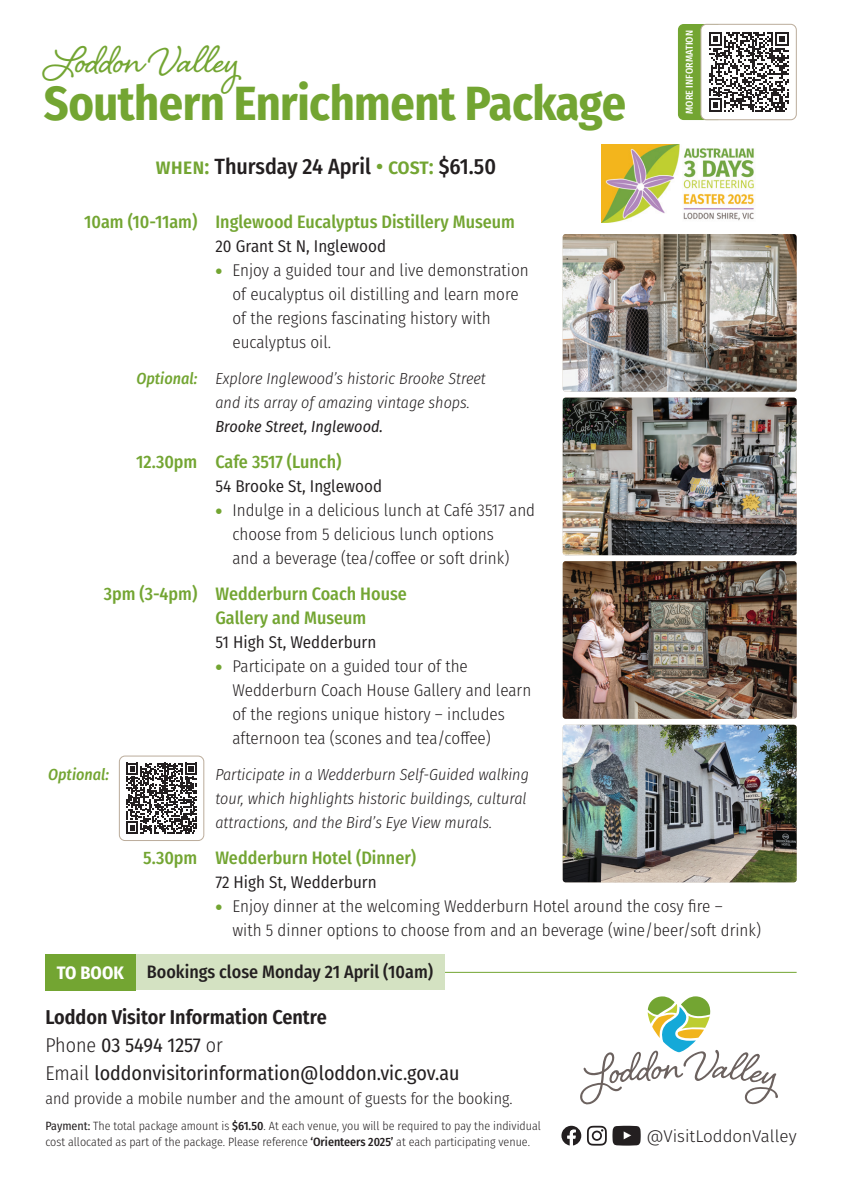
<style>
.page{position:relative;width:842px;height:1191px;background:#fff}
.page>*{position:absolute;margin:0;border:0;box-sizing:border-box;transform-origin:0 0}
.t1{font:700 48px "Fira Sans Condensed";letter-spacing:-.01em;color:#73a532}
.t2{font:48px "Shelby";letter-spacing:-.005em;color:#73a532}
.t3{font:500 22px "Fira Sans Condensed";color:#231f20}
.t4{font:20px/28px "Fira Sans Condensed";color:#231f20}
.t5{font:500 18px/24px "Fira Sans Condensed";color:#73a532}
.t6{font:500 18px "Fira Sans Condensed";color:#231f20}
.t7{font:700 18px "Fira Sans Condensed";letter-spacing:.01em;color:#fff}
.t8{font:300 17px/24px "Fira Sans Condensed";color:#231f20}
.t9{font:17px "Fira Sans Condensed";color:#231f20}
.t10{font:300 17px "Fira Sans";color:#231f20}
.t11{font:italic 300 16px/24px "Fira Sans Condensed";color:#231f20}
.t12{font:300 16px "Fira Sans Condensed";color:#231f20}
.t13{font:italic 16px "Fira Sans Condensed";color:#231f20}
.t14{font:italic 500 16px "Fira Sans Condensed";color:#73a532}
.t15{font:300 12px/16px "Fira Sans Condensed";color:#231f20}
.t16{font:500 10px "Fira Sans Condensed";letter-spacing:.01em;color:#fff}
.s1{color:#73a532}
.s2{font-weight:500;color:#73a532}
.s3{font-weight:600}
.s4{font-weight:300}
.s5{font-weight:400}
.s6{font-weight:500}
</style>
<div class="page">
<img style="left:563px;top:234px;width:234px;height:158px">
<img style="left:563px;top:725px;width:234px;height:157px">
<img style="left:563px;top:561px;width:234px;height:157px">
<img style="left:563px;top:398px;width:234px;height:157px">
<svg style="left:580px;top:996px;width:198px;height:108px"></svg>
<svg style="left:561px;top:1125px;width:20px;height:20px"></svg>
<svg style="left:587px;top:1125px;width:54px;height:20px"></svg>
<hr style="left:45px;top:972px;width:752px;height:1px;background:#73a532">
<svg style="left:126px;top:763px;width:71px;height:70px"></svg>
<div style="left:119px;top:755px;width:85px;height:86px;border:1px solid #bbac9b;border-radius:6px"></div>
<svg style="left:678px;top:24px;width:110px;height:96px"></svg>
<div style="left:701px;top:24px;width:96px;height:96px;border:1px solid #bbac9b;border-radius:6px"></div>
<div style="left:45px;top:954px;width:90px;height:36px;background:#73a532"></div>
<div style="left:135px;top:954px;width:309px;height:35px;background:#d4e2c2"></div>
<img style="left:602px;top:144px;width:152px;height:78px">
<h1 class="t2" style="left:45px;top:27px;width:194px">Loddon Valley</h1>
<h1 class="t1" style="left:44px;top:63px;width:584px">Southern Enrichment Package</h1>
<p class="t3" style="left:156px;top:149px;width:342px"><span class="s1">When:</span> Thursday 24 April <span class="s1">• Cost:</span> $61.50</p>
<p class="t16" style="left:681px;top:114px;width:85px;rotate:-90deg">MORE INFORMATION</p>
<p class="t5" style="left:84px;top:209px;width:432px">10am (10-11am) Inglewood Eucalyptus Distillery Museum</p>
<p class="t9" style="left:215px;top:233px;width:172px">20 Grant St N, Inglewood</p>
<p class="t8" style="left:232px;top:258px;width:298px;text-indent:-17px"><span class="s1">●</span> Enjoy a guided tour and live demonstration of eucalyptus oil distilling and learn more of the regions fascinating history with eucalyptus oil.</p>
<p class="t11" style="left:215px;top:366px;width:272px;text-indent:-79px"><span class="s2">Optional:</span> Explore Inglewood’s historic Brooke Street and its array of amazing vintage shops.</p>
<p class="t13" style="left:215px;top:415px;width:169px">Brooke Street, Inglewood.</p>
<p class="t5" style="left:136px;top:449px;width:207px">12.30pm Cafe 3517 (Lunch)</p>
<p class="t9" style="left:215px;top:473px;width:168px">54 Brooke St, Inglewood</p>
<p class="t8" style="left:232px;top:498px;width:304px;text-indent:-17px"><span class="s1">●</span> Indulge in a delicious lunch at Café 3517 and choose from 5 delicious lunch options<br>and a beverage (tea/coffee or soft drink)</p>
<p class="t5" style="left:215px;top:581px;width:193px;text-indent:-112px">3pm (3-4pm) Wedderburn Coach House<br>Gallery and Museum</p>
<p class="t9" style="left:215px;top:629px;width:162px">51 High St, Wedderburn</p>
<p class="t8" style="left:232px;top:654px;width:300px;text-indent:-17px"><span class="s1">●</span> Participate on a guided tour of the Wedderburn Coach House Gallery and learn of the regions unique history – includes afternoon tea (scones and tea/coffee)</p>
<p class="t11" style="left:215px;top:762px;width:315px">Participate in a Wedderburn Self-Guided walking tour, which highlights historic buildings, cultural attractions, and the Bird’s Eye View murals.</p>
<p class="t5" style="left:143px;top:845px;width:275px">5.30pm Wedderburn Hotel (Dinner)</p>
<p class="t9" style="left:215px;top:869px;width:163px">72 High St, Wedderburn</p>
<p class="t8" style="left:232px;top:894px;width:530px;text-indent:-17px"><span class="s1">●</span> Enjoy dinner at the welcoming Wedderburn Hotel around the cosy fire –<br>with 5 dinner options to choose from and an beverage (wine/beer/soft drink)</p>
<p class="t14" style="left:48px;top:762px;width:62px">Optional:</p>
<p class="t7" style="left:57px;top:957px;width:69px">TO BOOK</p>
<p class="t6" style="left:147px;top:957px;width:288px">Bookings close Monday 21 April (10am)</p>
<p class="t4" style="left:45px;top:1002px;width:416px"><span class="s3">Loddon Visitor Information Centre<br></span><span class="s4">Phone</span> 03 5494 1257 <span class="s4">or<br>Email</span> loddonvisitorinformation@loddon.vic.gov.au</p>
<p class="t12" style="left:45px;top:1087px;width:469px">and provide a mobile number and the amount of guests for the booking.</p>
<p class="t15" style="left:45px;top:1117px;width:497px"><span class="s5">Payment:</span> The total package amount is <span class="s6">$61.50</span>. At each venue, you will be required to pay the individual cost allocated as part of the package. Please reference <span class="s6">‘Orienteers 2025’</span> at each participating venue.</p>
<p class="t10" style="left:646px;top:1123px;width:152px">@VisitLoddonValley</p>
</div>
